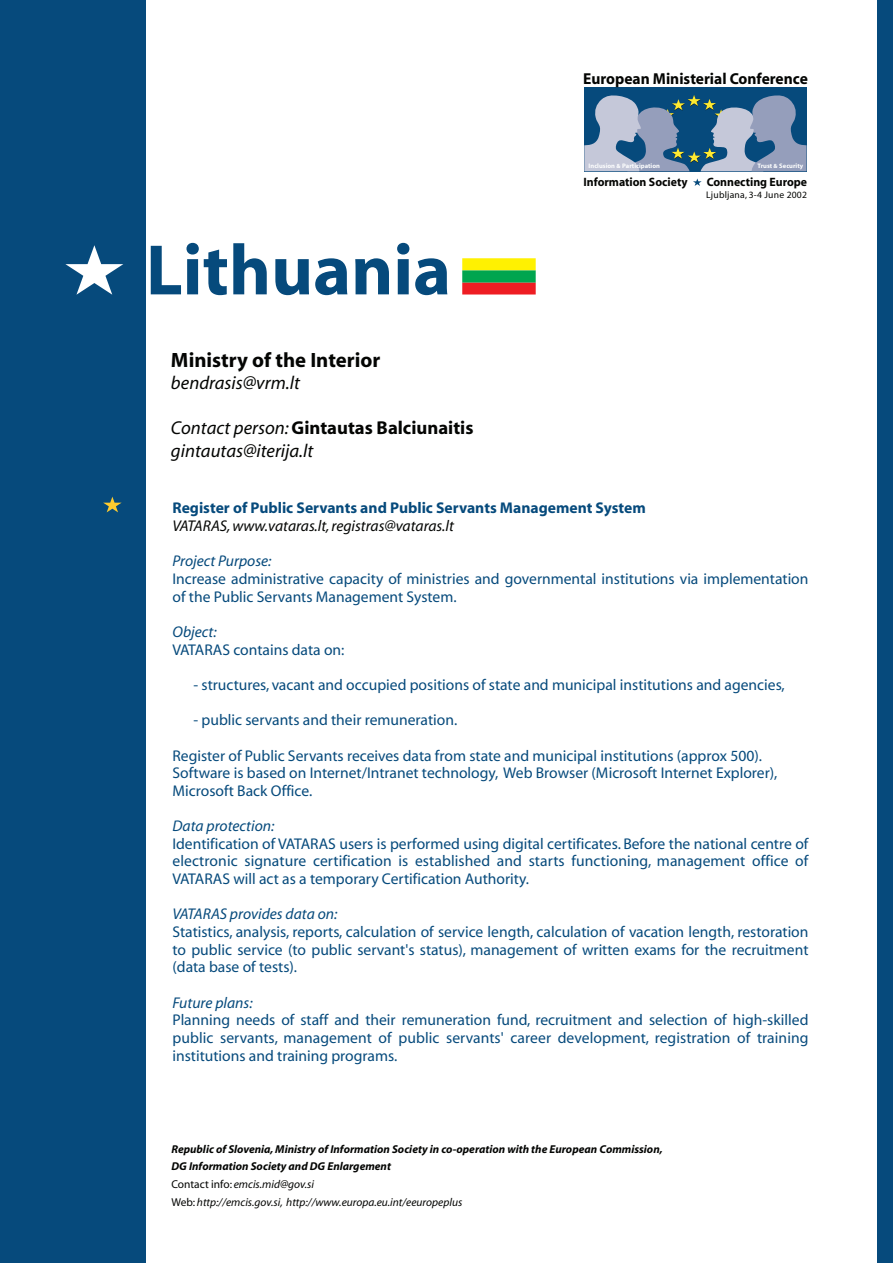
<style>
.page{position:relative;width:893px;height:1263px;background:#fff}
.page>*{position:absolute;margin:0;border:0;box-sizing:border-box;transform-origin:0 0}
.t1{font:700 72px "Myriad";color:#064a7c}
.t2{font:700 20.7px "Myriad";color:#040503}
.t3{font:italic 18.75px/22.5px "Myriad";color:#040503}
.t4{font:700 15.9px "Myriad";color:#040503}
.t5{font:15.6px/17.7px "Myriad";color:#064a7c;text-align:justify}
.t6{font:italic 15.6px "Myriad";color:#064a7c}
.t7{font:700 15.6px "Myriad";color:#064a7c}
.t8{font:italic 15.6px "Myriad";color:#040503}
.t9{font:700 12.15px "Myriad";color:#040503}
.t10{font:italic 700 11.4px/17.7px "Myriad";color:#040503}
.t11{font:9.6px "Myriad";letter-spacing:.02em;color:#040503}
.t12{font:700 6.6px "Myriad";color:#fdfefe}
.s1{font-size:6px}
.s2{font-weight:700;font-style:normal}
.s3{font-weight:400;font-style:normal}
.s4{font-weight:400}
</style>
<div class="page">
<svg style="left:462px;top:258px;width:74px;height:36px;background:#a4962c"></svg>
<div style="left:0;top:0;width:145px;height:1263px;background:#064a7c"></div>
<div style="left:877px;top:0;width:16px;height:1263px;background:#064a7c"></div>
<div style="left:584px;top:87px;width:223px;height:84px;background:#064a7c"></div>
<svg style="left:693px;top:178px;width:9px;height:8px"></svg>
<svg style="left:584px;top:95px;width:223px;height:76px"></svg>
<svg style="left:65px;top:245px;width:58px;height:50px"></svg>
<svg style="left:103px;top:497px;width:19px;height:15px"></svg>
<p class="t4" style="left:583px;top:70px;width:226px">European Ministerial Conference</p>
<p class="t12" style="left:589px;top:162px;width:73px">Inclusion <span class="s1">&amp;</span> Participation</p>
<p class="t12" style="left:757px;top:162px;width:47px">Trust <span class="s1">&amp;</span> Security</p>
<p class="t9" style="left:583px;top:176px;width:106px">Information Society</p>
<p class="t9" style="left:707px;top:176px;width:102px">Connecting Europe</p>
<h1 class="t1" style="left:146px;top:233px;width:307px">Lithuania</h1>
<h2 class="t2" style="left:171px;top:349px;width:211px">Ministry of the Interior</h2>
<p class="t3" style="left:171px;top:373px;width:130px">bendrasis@vrm.lt</p>
<p class="t3" style="left:171px;top:417px;width:304px">Contact person:<span class="s2">Gintautas Balciunaitis </span>gintautas@iterija.lt</p>
<p class="t11" style="left:706px;top:190px;width:102px">Ljubljana, 3-4 June 2002</p>
<p class="t7" style="left:172px;top:500px;width:475px">Register of Public Servants and Public Servants Management System</p>
<p class="t8" style="left:172px;top:518px;width:283px">VATARAS,www.vataras.lt,registras@vataras.lt</p>
<p class="t6" style="left:172px;top:553px;width:101px">Project Purpose:</p>
<p class="t5" style="left:172px;top:571px;width:637px">Increase administrative capacity of ministries and governmental institutions via implementation of the Public Servants Management System.</p>
<p class="t6" style="left:172px;top:624px;width:46px">Object:</p>
<p class="t5" style="left:172px;top:641px;width:174px">VATARAS contains data on:</p>
<p class="t5" style="left:193px;top:676px;width:593px">- structures, vacant and occupied positions of state and municipal institutions and agencies,</p>
<p class="t5" style="left:193px;top:712px;width:265px">- public servants and their remuneration.</p>
<p class="t5" style="left:172px;top:747px;width:606px;text-align:left">Register of Public Servants receives data from state and municipal institutions (approx 500).<br>Software is based on Internet/Intranet technology, Web Browser (Microsoft Internet Explorer),<br>Microsoft Back Office.</p>
<p class="t6" style="left:172px;top:818px;width:104px">Data protection:</p>
<p class="t5" style="left:172px;top:835px;width:637px">Identification of VATARAS users is performed using digital certificates. Before the national centre of electronic signature certification is established and starts functioning, management office of VATARAS will act as a temporary Certification Authority.</p>
<p class="t6" style="left:172px;top:906px;width:166px">VATARAS provides data on:</p>
<p class="t5" style="left:172px;top:924px;width:637px">Statistics, analysis, reports, calculation of service length, calculation of vacation length, restoration to public service (to public servant's status), management of written exams for the recruitment (data base of tests).</p>
<p class="t6" style="left:172px;top:995px;width:82px">Future plans:</p>
<p class="t5" style="left:172px;top:1012px;width:637px">Planning needs of staff and their remuneration fund, recruitment and selection of high-skilled public servants, management of public servants' career development, registration of training institutions and training programs.</p>
<p class="t10" style="left:171px;top:1140px;width:493px">Republic of Slovenia, Ministry of Information Society in co-operation with the European Commission, DG Information Society and DG Enlargement<br><span class="s3">Contact info:</span> <span class="s4">emcis.mid@gov.si<br></span><span class="s3">Web:</span> <span class="s4">http://emcis.gov.si, http://www.europa.eu.int/eeuropeplus</span></p>
</div>
